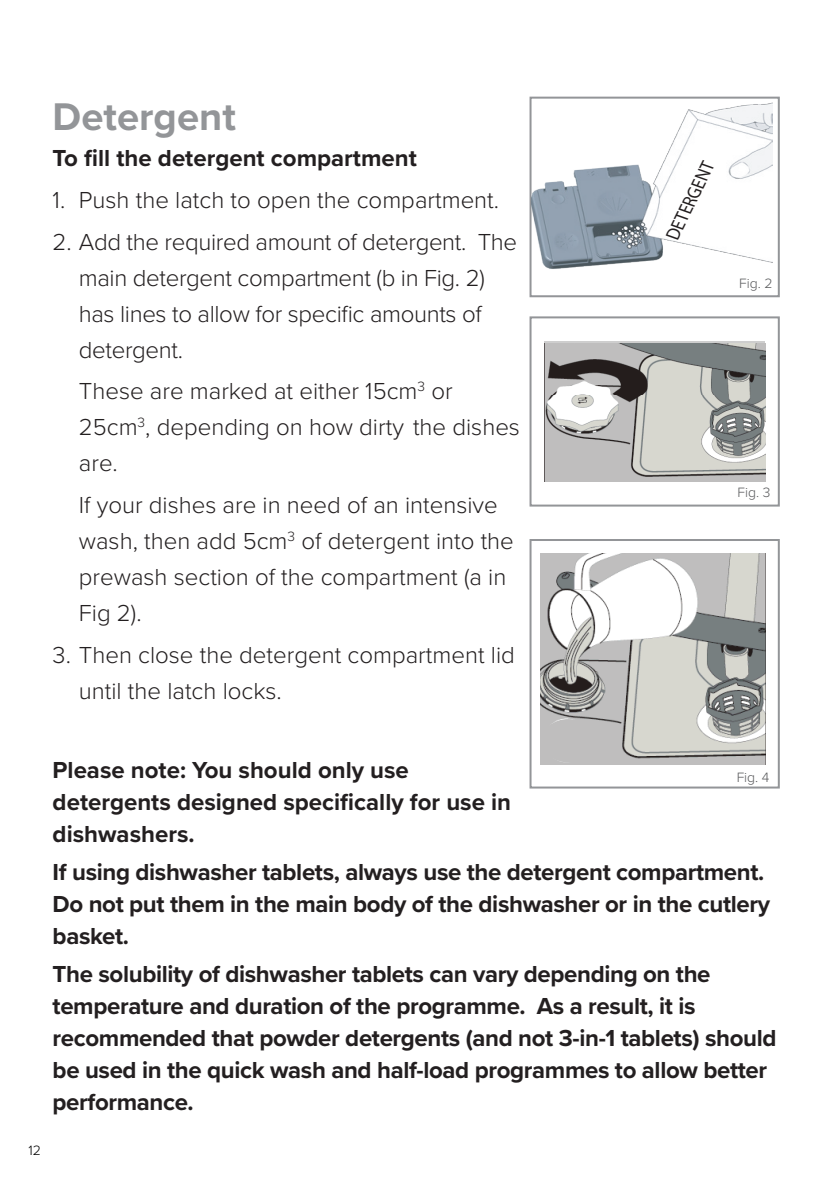
<style>
.page{position:relative;width:840px;height:1191px;background:#fff}
.page>*{position:absolute;margin:0;border:0;box-sizing:border-box;transform-origin:0 0}
.t1{font:700 40px "Proxima Nova";color:#939598}
.t2{font:700 24px/32px "Proxima Nova";letter-spacing:-.015em;color:#231f20}
.t3{font:300 24px/36px "Proxima Nova";color:#231f20}
.t4{font:700 19.2px "Verlag";color:#231f20;scale:.9 1}
.t5{font:300 14px "Proxima Nova";color:#57585a}
.t6{font:300 14px "Proxima Nova";color:#000}
</style>
<div class="page">
<div style="left:529px;top:97px;width:250px;height:200px;border:2px solid #939598"></div>
<div style="left:529px;top:539px;width:250px;height:249px;border:2px solid #939598"></div>
<img style="left:540px;top:553px;width:224px;height:211px">
<div style="left:529px;top:316px;width:250px;height:190px;border:2px solid #939598"></div>
<img style="left:544px;top:343px;width:220px;height:138px">
<div style="left:541px;top:719px;width:54px;height:43px;background:#bfbebe;border-radius:50%"></div>
<img style="left:531px;top:103px;width:241px;height:174px">
<p class="t1" style="left:53px;top:87px;width:185px">Detergent</p>
<p class="t2" style="left:53px;top:142px;width:365px">To fill the detergent compartment</p>
<p class="t3" style="left:53px;top:181px;width:448px">1. Push the latch to open the compartment.</p>
<p class="t3" style="left:79px;top:222px;width:439px;text-indent:-26px">2. Add the required amount of detergent. The main detergent compartment (b in Fig. 2) has lines to allow for specific amounts of detergent.</p>
<p class="t3" style="left:79px;top:372px;width:442px">These are marked at either 15cm<sup>3</sup> or<br>25cm<sup>3</sup>, depending on how dirty the dishes are.</p>
<p class="t3" style="left:79px;top:486px;width:436px">If your dishes are in need of an intensive wash, then add 5cm<sup>3</sup> of detergent into the prewash section of the compartment (a in<br>Fig 2).</p>
<p class="t3" style="left:79px;top:635px;width:437px;text-indent:-26px">3. Then close the detergent compartment lid until the latch locks.</p>
<p class="t4" style="left:660px;top:233px;width:97px;rotate:-64deg">DETERGENT</p>
<p class="t5" style="left:738px;top:273px;width:35px">Fig. 2</p>
<p class="t5" style="left:737px;top:481px;width:34px">Fig. 3</p>
<p class="t6" style="left:28px;top:1140px;width:14px">12</p>
<p class="t2" style="left:53px;top:753px;width:460px">Please note: You should only use detergents designed specifically for use in dishwashers.</p>
<p class="t2" style="left:53px;top:855px;width:718px">If using dishwasher tablets, always use the detergent compartment.<br>Do not put them in the main body of the dishwasher or in the cutlery basket.</p>
<p class="t2" style="left:53px;top:957px;width:725px">The solubility of dishwasher tablets can vary depending on the temperature and duration of the programme. As a result, it is recommended that powder detergents (and not 3-in-1 tablets) should be used in the quick wash and half-load programmes to allow better performance.</p>
<p class="t5" style="left:736px;top:766px;width:34px">Fig. 4</p>
</div>
